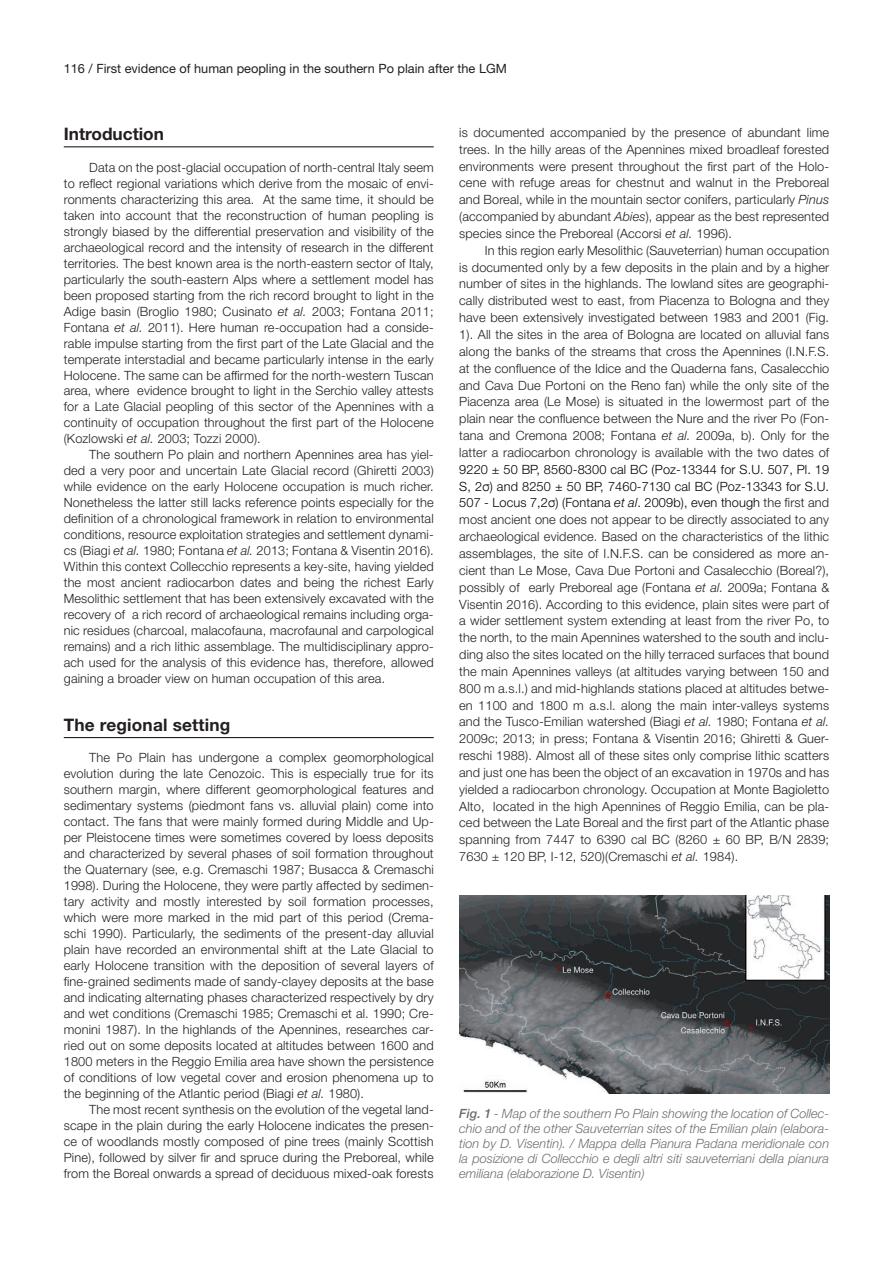
<style>
.page{position:relative;width:893px;height:1263px;background:#fff}
.page>*{position:absolute;margin:0;border:0;box-sizing:border-box;transform-origin:0 0}
.t1{font:700 17.25px "Helvetica Neue LT Std";letter-spacing:.01em;color:#231f20}
.t2{font:300 12.75px/16px "Helvetica Neue LT Std";letter-spacing:.01em;color:#231f20;text-align:justify}
.t3{font:italic 300 12.75px/15px "Helvetica Neue LT Std";color:#6c6d70;text-align:justify}
.t4{font:12.75px "Helvetica Neue LT Std";color:#231f20}
.s1{font-style:italic}
.s2{color:#000}
.s3{font-family:"Helvetica Neue";color:#000}
.s4{font-style:italic;color:#000}
.s5{font-weight:500}
</style>
<div class="page">
<hr style="left:64px;top:146px;width:370px;height:1px;background:#231f20">
<hr style="left:64px;top:737px;width:370px;height:1px;background:#231f20">
<img style="left:459px;top:895px;width:370px;height:199px">
<p class="t4" style="left:64px;top:61px;width:445px">116 / First evidence of human peopling in the southern Po plain after the LGM</p>
<h1 class="t1" style="left:64px;top:123px;width:102px">Introduction</h1>
<p class="t2" style="left:64px;top:159px;width:371px;text-indent:26px">Data on the post-glacial occupation of north-central Italy seem to reflect regional variations which derive from the mosaic of envi&shy;ronments characterizing this area. At the same time, it should be taken into account that the reconstruction of human peopling is strongly biased by the differential preservation and visibility of the archaeological record and the intensity of research in the different territories. The best known area is the north-eastern sector of Italy, particularly the south-eastern Alps where a settlement model has been proposed starting from the rich record brought to light in the Adige basin (Broglio 1980; Cusinato <span class="s1">et al.</span> 2003; Fontana 2011; Fontana <span class="s1">et al.</span> 2011). Here human re-occupation had a conside&shy;rable impulse starting from the first part of the Late Glacial and the temperate interstadial and became particularly intense in the early Holocene. The same can be affirmed for the north-western Tuscan area, where evidence brought to light in the Serchio valley attests for a Late Glacial peopling of this sector of the Apennines with a continuity of occupation throughout the first part of the Holocene (Kozlowski <span class="s1">et al.</span> 2003; Tozzi 2000).</p>
<p class="t2" style="left:64px;top:447px;width:371px;text-indent:26px">The southern Po plain and northern Apennines area has yiel&shy;ded a very poor and uncertain Late Glacial record (Ghiretti 2003) while evidence on the early Holocene occupation is much richer.<br>Nonetheless the latter still lacks reference points especially for the definition of a chronological framework in relation to environmental conditions, resource exploitation strategies and settlement dynami&shy;cs (Biagi <span class="s1">et al.</span> 1980; Fontana <span class="s1">et al.</span> 2013; Fontana &amp; Visentin 2016).<br>Within this context Collecchio represents a key-site, having yielded the most ancient radiocarbon dates and being the richest Early Mesolithic settlement that has been extensively excavated with the recovery of a rich record of archaeological remains including orga&shy;nic residues (charcoal, malacofauna, macrofaunal and carpological remains) and a rich lithic assemblage. The multidisciplinary appro&shy;ach used for the analysis of this evidence has, therefore, allowed gaining a broader view on human occupation of this area.</p>
<h1 class="t1" style="left:64px;top:714px;width:168px">The regional setting</h1>
<p class="t2" style="left:64px;top:749px;width:371px;text-indent:26px">The Po Plain has undergone a complex geomorphological evolution during the late Cenozoic. This is especially true for its southern margin, where different geomorphological features and sedimentary systems (piedmont fans vs. alluvial plain) come into contact. The fans that were mainly formed during Middle and Up&shy;per Pleistocene times were sometimes covered by loess deposits and characterized by several phases of soil formation throughout the Quaternary (see, e.g. Cremaschi 1987; Busacca &amp; Cremaschi 1998). During the Holocene, they were partly affected by sedimen&shy;tary activity and mostly interested by soil formation processes, which were more marked in the mid part of this period (Crema&shy;schi 1990). Particularly, the sediments of the present-day alluvial plain have recorded an environmental shift at the Late Glacial to early Holocene transition with the deposition of several layers of fine-grained sediments made of sandy-clayey deposits at the base and indicating alternating phases characterized respectively by dry and wet conditions (Cremaschi 1985; Cremaschi et al. 1990; Cre&shy;monini 1987). In the highlands of the Apennines, researches car&shy;ried out on some deposits located at altitudes between 1600 and 1800 meters in the Reggio Emilia area have shown the persistence of conditions of low vegetal cover and erosion phenomena up to the beginning of the Atlantic period (Biagi <span class="s1">et al.</span> 1980).</p>
<p class="t2" style="left:64px;top:1101px;width:371px;text-indent:26px">The most recent synthesis on the evolution of the vegetal land&shy;scape in the plain during the early Holocene indicates the presen&shy;ce of woodlands mostly composed of pine trees (mainly Scottish Pine), followed by silver fir and spruce during the Preboreal, while from the Boreal onwards a spread of deciduous mixed-oak forests</p>
<p class="t2" style="left:459px;top:124px;width:371px;line-height:16.8px">is documented accompanied by the presence of abundant lime trees. In the hilly areas of the Apennines mixed broadleaf forested environments were present throughout the first part of the Holo&shy;cene with refuge areas for chestnut and walnut in the Preboreal and Boreal, while in the mountain sector conifers, particularly <span class="s1">Pinus </span>(accompanied by abundant <span class="s1">Abies</span>), appear as the best represented species since the Preboreal (Accorsi <span class="s1">et al.</span> 1996).</p>
<p class="t2" style="left:459px;top:242px;width:371px;line-height:16.8px;text-indent:26px">In this region early Mesolithic (Sauveterrian) human occupation is documented only by a few deposits in the plain and by a higher number of sites in the highlands. The lowland sites are geographi&shy;cally distributed west to east, from Piacenza to Bologna and they have been extensively investigated between 1983 and 2001 (Fig.<br>1). All the sites in the area of Bologna are located on alluvial fans along the banks of the streams that cross the Apennines (I.N.F.S. at the confluence of the Idice and the Quaderna fans, Casalecchio and Cava Due Portoni on the Reno fan) while the only site of the Piacenza area (Le Mose) is situated in the lowermost part of the plain near the confluence between the Nure and the river Po (Fon&shy;tana and Cremona 2008; Fontana <span class="s1">et al.</span> 2009a, b). Only for the latter a radiocarbon chronology is available with the two dates of</p>
<p class="t2" style="left:459px;top:460px;width:371px;line-height:16.8px"><span class="s2">9220 ± 50 BP, 8560-8300 cal BC (Poz-13344 for S.U. 507, Pl. 19<br>S, 2</span><span class="s3">σ</span><span class="s2">) and 8250 ± 50 BP, 7460-7130 cal BC (Poz-13343 for S.U.<br>507 - Locus 7,2</span><span class="s3">σ</span><span class="s2">) (Fontana</span> <span class="s4">et al</span><span class="s2">. 2009b), even though</span> the first and most ancient one does not appear to be directly associated to any archaeological evidence. Based on the characteristics of the lithic assemblages, the site of I.N.F.S. can be considered as more an&shy;cient than Le Mose, Cava Due Portoni and Casalecchio (Boreal?), possibly of early Preboreal age (Fontana <span class="s1">et al.</span> 2009a; Fontana &amp; Visentin 2016). According to this evidence, plain sites were part of a wider settlement system extending at least from the river Po, to the north, to the main Apennines watershed to the south and inclu&shy;ding also the sites located on the hilly terraced surfaces that bound the main Apennines valleys (at altitudes varying between 150 and 800 m a.s.l.) and mid-highlands stations placed at altitudes betwe&shy;en 1100 and 1800 m a.s.l. along the main inter-valleys systems and the Tusco-Emilian watershed (Biagi <span class="s1">et al.</span> 1980; Fontana <span class="s1">et al.<br></span>2009c; 2013; in press; Fontana &amp; Visentin 2016; Ghiretti &amp; Guer&shy;reschi 1988). Almost all of these sites only comprise lithic scatters and just one has been the object of an excavation in 1970s and has yielded a radiocarbon chronology. Occupation at Monte Bagioletto Alto, located in the high Apennines of Reggio Emilia, can be pla&shy;ced between the Late Boreal and the first part of the Atlantic phase spanning from 7447 to 6390 cal BC (8260 ± 60 BP, B/N 2839; 7630 ± 120 BP, I-12, 520)(Cremaschi <span class="s1">et al.</span> 1984).</p>
<p class="t3" style="left:459px;top:1106px;width:371px"><span class="s5">Fig. 1</span> - Map of the southern Po Plain showing the location of Collec&shy;chio and of the other Sauveterrian sites of the Emilian plain (elabora&shy;tion by D. Visentin). / Mappa della Pianura Padana meridionale con la posizione di Collecchio e degli altri siti sauveterriani della pianura emiliana (elaborazione D. Visentin)</p>
</div>
